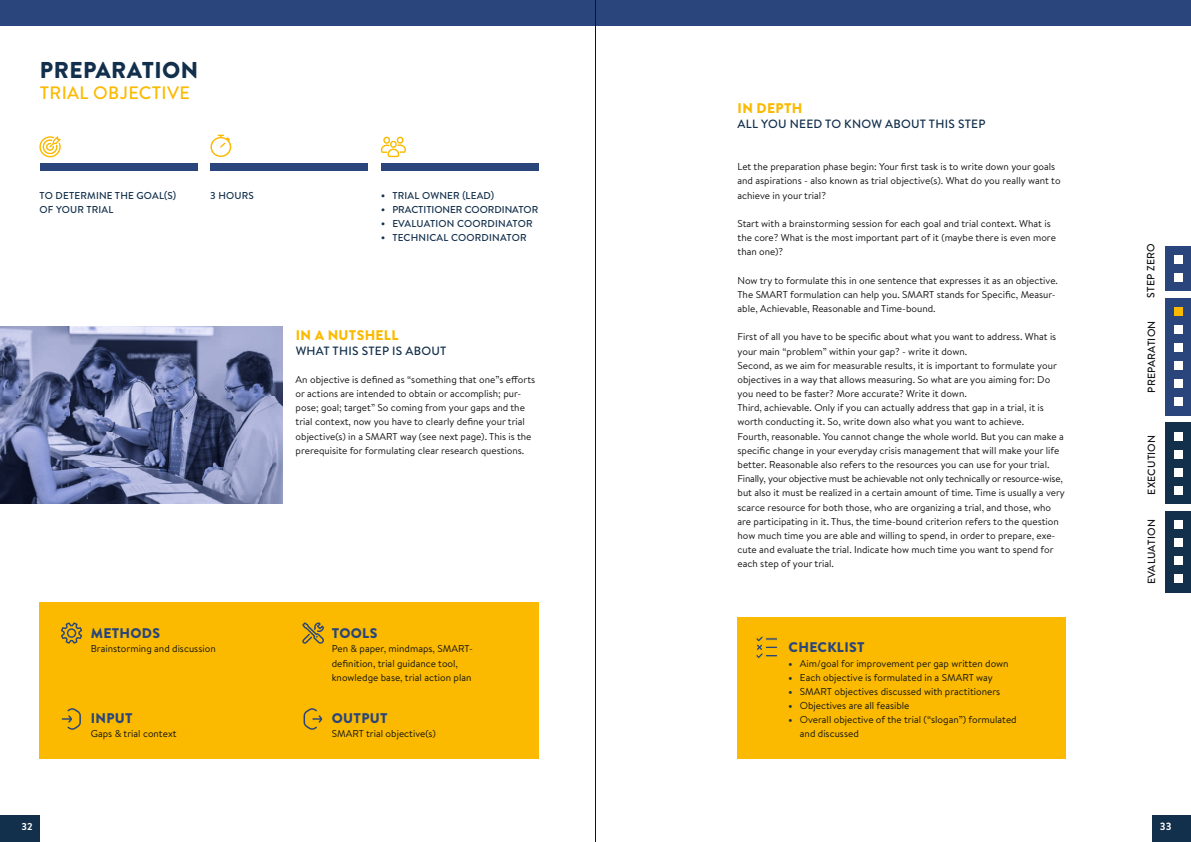
<style>
.page{position:relative;width:1191px;height:842px;background:#fff}
.page>*{position:absolute;margin:0;border:0;box-sizing:border-box;transform-origin:0 0}
.t1{font:900 22.9px "Brandon Text";letter-spacing:.02em;color:#122f4b}
.t2{font:500 18px "Brandon Text";letter-spacing:.02em;color:#fbba00}
.t3{font:900 14px "Brandon Text";letter-spacing:.02em;color:#29457b}
.t4{font:900 14px "Brandon Text";letter-spacing:.02em;color:#fbba00}
.t5{font:500 12px "Brandon Text";letter-spacing:.02em;color:#122f4b}
.t6{font:500 10.5px "Brandon Text";letter-spacing:.02em;color:#131413}
.t7{font:700 10.5px "Brandon Text";color:#fff}
.t8{font:10px/14.2px "Brandon Text";color:#131413}
.t9{font:500 10px/14.2px "Brandon Text";letter-spacing:.02em;color:#122f4b}
.t10{font:700 10px "Brandon Text";color:#fff}
.s1{font-weight:900;color:#122f4b}
</style>
<div class="page">
<div style="left:0;top:0;width:1191px;height:25px;background:#29457b"></div>
<div style="left:40px;top:163px;width:157px;height:7px;background:#29457b"></div>
<div style="left:210px;top:163px;width:158px;height:7px;background:#29457b"></div>
<div style="left:381px;top:163px;width:158px;height:7px;background:#29457b"></div>
<div style="left:1165px;top:246px;width:26px;height:45px;background:#29457b"></div>
<div style="left:1165px;top:298px;width:26px;height:117px;background:#29457b"></div>
<div style="left:1165px;top:423px;width:26px;height:81px;background:#122f4b"></div>
<div style="left:1165px;top:511px;width:26px;height:81px;background:#122f4b"></div>
<div style="left:1174px;top:432px;width:8px;height:8px;background:#fff"></div>
<div style="left:1174px;top:520px;width:8px;height:9px;background:#fff"></div>
<div style="left:1174px;top:343px;width:8px;height:9px;background:#fff"></div>
<div style="left:1174px;top:468px;width:8px;height:8px;background:#fff"></div>
<div style="left:1174px;top:556px;width:8px;height:9px;background:#fff"></div>
<div style="left:1174px;top:379px;width:8px;height:9px;background:#fff"></div>
<div style="left:1174px;top:273px;width:8px;height:8px;background:#fff"></div>
<div style="left:1174px;top:325px;width:8px;height:9px;background:#fff"></div>
<div style="left:1174px;top:450px;width:8px;height:8px;background:#fff"></div>
<div style="left:1174px;top:538px;width:8px;height:9px;background:#fff"></div>
<div style="left:1174px;top:361px;width:8px;height:9px;background:#fff"></div>
<div style="left:1174px;top:486px;width:8px;height:9px;background:#fff"></div>
<div style="left:1174px;top:575px;width:8px;height:8px;background:#fff"></div>
<div style="left:1174px;top:398px;width:8px;height:8px;background:#fff"></div>
<div style="left:0;top:815px;width:40px;height:27px;background:#122f4b"></div>
<div style="left:1152px;top:815px;width:39px;height:27px;background:#122f4b"></div>
<svg style="left:39px;top:136px;width:22px;height:21px"></svg>
<svg style="left:210px;top:135px;width:22px;height:22px"></svg>
<svg style="left:380px;top:137px;width:26px;height:20px"></svg>
<div style="left:737px;top:617px;width:329px;height:142px;background:#fbba00"></div>
<svg style="left:756px;top:636px;width:21px;height:22px"></svg>
<div style="left:40px;top:603px;width:499px;height:156px;background:#fbba00"></div>
<div style="left:1174px;top:307px;width:8px;height:9px;background:#fbba00"></div>
<div style="left:1174px;top:255px;width:8px;height:8px;background:#fff"></div>
<svg style="left:61px;top:622px;width:21px;height:22px"></svg>
<svg style="left:302px;top:622px;width:22px;height:22px"></svg>
<svg style="left:62px;top:708px;width:19px;height:22px"></svg>
<svg style="left:303px;top:708px;width:19px;height:22px"></svg>
<img style="left:0;top:326px;width:283px;height:177px">
<hr style="left:595px;top:0;width:1px;height:842px;background:#131413">
<h1 class="t1" style="left:40px;top:54px;width:160px">PREPARATION</h1>
<h2 class="t2" style="left:40px;top:81px;width:151px">TRIAL OBJECTIVE</h2>
<h3 class="t4" style="left:737px;top:99px;width:66px">IN DEPTH</h3>
<p class="t5" style="left:737px;top:115px;width:249px">ALL YOU NEED TO KNOW ABOUT THIS STEP</p>
<p class="t9" style="left:40px;top:188px;width:138px">TO DETERMINE THE GOAL(S)</p>
<p class="t9" style="left:210px;top:188px;width:45px">3 HOURS</p>
<p class="t9" style="left:40px;top:202px;width:75px">OF YOUR TRIAL</p>
<p class="t9" style="left:392px;top:188px;width:147px">TRIAL OWNER (LEAD)<br>PRACTITIONER COORDINATOR<br>EVALUATION COORDINATOR<br>TECHNICAL COORDINATOR</p>
<h3 class="t4" style="left:296px;top:326px;width:104px">IN A NUTSHELL</h3>
<p class="t5" style="left:296px;top:342px;width:152px">WHAT THIS STEP IS ABOUT</p>
<p class="t8" style="left:296px;top:372px;width:241px">An objective is defined as “something that one”s efforts or actions are intended to obtain or accomplish; pur&shy;pose; goal; target” So coming from your gaps and the trial context, now you have to clearly define your trial objective(s) in a SMART way (see next page). This is the prerequisite for formulating clear research questions.</p>
<p class="t8" style="left:737px;top:159px;width:324px">Let the preparation phase begin: Your first task is to write down your goals and aspirations - also known as trial objective(s). What do you really want to achieve in your trial?</p>
<p class="t8" style="left:737px;top:216px;width:320px">Start with a brainstorming session for each goal and trial context. What is the core? What is the most important part of it (maybe there is even more than one)?</p>
<p class="t8" style="left:737px;top:273px;width:322px">Now try to formulate this in one sentence that expresses it as an objective.<br>The SMART formulation can help you. SMART stands for Specific, Measur&shy;able, Achievable, Reasonable and Time-bound.</p>
<p class="t8" style="left:737px;top:329px;width:329px">First of all you have to be specific about what you want to address. What is your main “problem” within your gap? - write it down.<br>Second, as we aim for measurable results, it is important to formulate your objectives in a way that allows measuring. So what are you aiming for: Do you need to be faster? More accurate? Write it down.<br>Third, achievable. Only if you can actually address that gap in a trial, it is worth conducting it. So, write down also what you want to achieve.<br>Fourth, reasonable. You cannot change the whole world. But you can make a specific change in your everyday crisis management that will make your life better. Reasonable also refers to the resources you can use for your trial.<br>Finally, your objective must be achievable not only technically or resource-wise, but also it must be realized in a certain amount of time. Time is usually a very scarce resource for both those, who are organizing a trial, and those, who are participating in it. Thus, the time-bound criterion refers to the question how much time you are able and willing to spend, in order to prepare, exe&shy;cute and evaluate the trial. Indicate how much time you want to spend for each step of your trial.</p>
<p class="t6" style="left:1143px;top:298px;width:56px;rotate:-90deg">STEP ZERO</p>
<p class="t6" style="left:1144px;top:393px;width:74px;rotate:-90deg">PREPARATION</p>
<p class="t6" style="left:1144px;top:495px;width:61px;rotate:-90deg">EXECUTION</p>
<p class="t6" style="left:1144px;top:584px;width:67px;rotate:-90deg">EVALUATION</p>
<h3 class="t3" style="left:91px;top:623px;width:71px">METHODS</h3>
<p class="t8" style="left:91px;top:641px;width:126px">Brainstorming and discussion</p>
<h3 class="t3" style="left:91px;top:708px;width:43px">INPUT</h3>
<p class="t8" style="left:91px;top:726px;width:87px">Gaps &amp; trial context</p>
<h3 class="t3" style="left:332px;top:623px;width:47px">TOOLS</h3>
<p class="t8" style="left:332px;top:641px;width:143px">Pen &amp; paper, mindmaps, SMART&shy;definition, trial guidance tool, knowledge base, trial action plan</p>
<h3 class="t3" style="left:332px;top:708px;width:57px">OUTPUT</h3>
<p class="t8" style="left:332px;top:726px;width:106px">SMART trial objective(s)</p>
<h3 class="t3" style="left:788px;top:638px;width:77px">CHECKLIST</h3>
<p class="t8" style="left:788px;top:656px;width:222px"><span class="s1">•</span> Aim/goal for improvement per gap written down</p>
<p class="t8" style="left:788px;top:670px;width:206px"><span class="s1">•</span> Each objective is formulated in a SMART way</p>
<p class="t8" style="left:788px;top:684px;width:213px"><span class="s1">•</span> SMART objectives discussed with practitioners</p>
<p class="t8" style="left:788px;top:698px;width:122px"><span class="s1">•</span> Objectives are all feasible</p>
<p class="t8" style="left:800px;top:712px;width:218px;text-indent:-11px"><span class="s1">•</span> Overall objective of the trial (“slogan”) formulated and discussed</p>
<p class="t10" style="left:21px;top:819px;width:13px">32</p>
<p class="t7" style="left:1159px;top:819px;width:13px">33</p>
</div>
